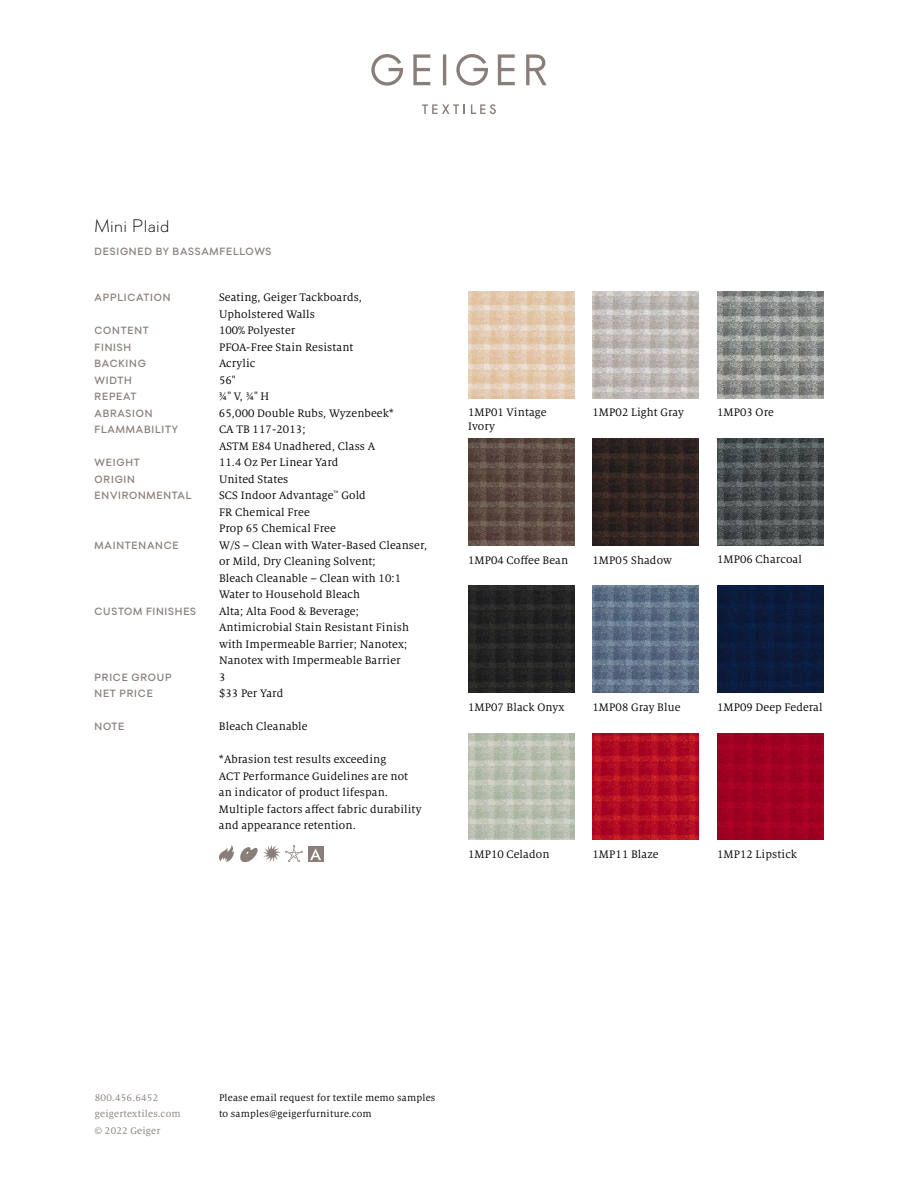
<style>
.page{position:relative;width:918px;height:1188px;background:#fff}
.page>*{position:absolute;margin:0;border:0;box-sizing:border-box;transform-origin:0 0}
.t1{font:300 18px "Soin Sans Pro";letter-spacing:.02em;color:#000}
.t2{font:12px/16.5px "Milo Serif Pro";letter-spacing:.01em;color:#000}
.t3{font:500 10.5px "Soin Sans Pro";letter-spacing:.075em;color:#897e79}
.t4{font:10.5px/16.5px "Milo Serif Pro";letter-spacing:.02em;color:#000}
.t5{font:10.5px/16.5px "Milo Serif Pro";letter-spacing:.02em;color:#897e79}
</style>
<div class="page">
<svg style="left:471px;top:104px;width:25px;height:10px"></svg>
<svg style="left:422px;top:104px;width:43px;height:10px"></svg>
<svg style="left:371px;top:54px;width:176px;height:32px"></svg>
<div style="left:308px;top:846px;width:15px;height:16px;background:#897e79"></div>
<svg style="left:310px;top:848px;width:11px;height:12px"></svg>
<svg style="left:219px;top:845px;width:15px;height:17px"></svg>
<svg style="left:240px;top:845px;width:63px;height:18px"></svg>
<img style="left:717px;top:292px;width:107px;height:106px">
<img style="left:468px;top:292px;width:106px;height:106px">
<img style="left:468px;top:439px;width:106px;height:106px">
<img style="left:592px;top:292px;width:107px;height:106px">
<img style="left:717px;top:439px;width:107px;height:106px">
<img style="left:592px;top:439px;width:107px;height:106px">
<img style="left:468px;top:586px;width:106px;height:106px">
<img style="left:468px;top:733px;width:106px;height:107px">
<img style="left:592px;top:586px;width:107px;height:106px">
<img style="left:592px;top:733px;width:107px;height:107px">
<img style="left:717px;top:586px;width:107px;height:106px">
<img style="left:717px;top:733px;width:107px;height:107px">
<h1 class="t1" style="left:94px;top:215px;width:77px">Mini Plaid</h1>
<p class="t3" style="left:95px;top:245px;width:178px">DESIGNED BY BASSAMFELLOWS</p>
<p class="t3" style="left:95px;top:291px;width:77px">APPLICATION</p>
<p class="t2" style="left:219px;top:289px;width:144px">Seating, Geiger Tackboards,<br>Upholstered Walls</p>
<p class="t3" style="left:95px;top:324px;width:56px">CONTENT</p>
<p class="t2" style="left:219px;top:322px;width:78px">100% Polyester</p>
<p class="t3" style="left:95px;top:341px;width:38px">FINISH</p>
<p class="t2" style="left:219px;top:339px;width:136px">PFOA-Free Stain Resistant</p>
<p class="t3" style="left:95px;top:357px;width:53px">BACKING</p>
<p class="t2" style="left:219px;top:355px;width:38px">Acrylic</p>
<p class="t3" style="left:95px;top:374px;width:39px">WIDTH</p>
<p class="t2" style="left:219px;top:372px;width:18px">56"</p>
<p class="t3" style="left:95px;top:390px;width:43px">REPEAT</p>
<p class="t2" style="left:219px;top:388px;width:52px">¾" V, ¾" H</p>
<p class="t3" style="left:95px;top:407px;width:60px">ABRASION</p>
<p class="t2" style="left:219px;top:405px;width:176px">65,000 Double Rubs, Wyzenbeek*</p>
<p class="t3" style="left:95px;top:423px;width:85px">FLAMMABILITY</p>
<p class="t2" style="left:219px;top:421px;width:158px">CA TB 117-2013;<br>ASTM E84 Unadhered, Class A</p>
<p class="t3" style="left:95px;top:456px;width:47px">WEIGHT</p>
<p class="t2" style="left:219px;top:454px;width:121px">11.4 Oz Per Linear Yard</p>
<p class="t3" style="left:95px;top:473px;width:42px">ORIGIN</p>
<p class="t2" style="left:219px;top:471px;width:71px">United States</p>
<p class="t3" style="left:95px;top:489px;width:99px">ENVIRONMENTAL</p>
<p class="t2" style="left:219px;top:487px;width:148px">SCS Indoor Advantage<sup>™</sup> Gold<br>FR Chemical Free<br>Prop 65 Chemical Free</p>
<p class="t3" style="left:95px;top:539px;width:86px">MAINTENANCE</p>
<p class="t2" style="left:219px;top:537px;width:210px">W/S – Clean with Water-Based Cleanser, or Mild, Dry Cleaning Solvent;<br>Bleach Cleanable – Clean with 10:1<br>Water to Household Bleach</p>
<p class="t3" style="left:95px;top:605px;width:103px">CUSTOM FINISHES</p>
<p class="t2" style="left:219px;top:603px;width:192px">Alta; Alta Food &amp; Beverage; Antimicrobial Stain Resistant Finish with Impermeable Barrier; Nanotex; Nanotex with Impermeable Barrier</p>
<p class="t3" style="left:95px;top:671px;width:79px">PRICE GROUP</p>
<p class="t2" style="left:219px;top:669px;width:8px">3</p>
<p class="t3" style="left:95px;top:687px;width:60px">NET PRICE</p>
<p class="t2" style="left:219px;top:685px;width:66px">$33 Per Yard</p>
<p class="t3" style="left:95px;top:720px;width:31px">NOTE</p>
<p class="t2" style="left:219px;top:718px;width:90px">Bleach Cleanable</p>
<p class="t2" style="left:219px;top:751px;width:204px">*Abrasion test results exceeding<br>ACT Performance Guidelines are not an indicator of product lifespan.<br>Multiple factors affect fabric durability and appearance retention.</p>
<p class="t2" style="left:468px;top:404px;width:80px">1MP01 Vintage</p>
<p class="t2" style="left:717px;top:404px;width:58px">1MP03 Ore</p>
<p class="t2" style="left:468px;top:418px;width:28px">Ivory</p>
<p class="t2" style="left:592px;top:404px;width:93px">1MP02 Light Gray</p>
<p class="t2" style="left:468px;top:552px;width:102px">1MP04 Coffee Bean</p>
<p class="t2" style="left:592px;top:552px;width:81px">1MP05 Shadow</p>
<p class="t2" style="left:717px;top:551px;width:86px">1MP06 Charcoal</p>
<p class="t2" style="left:468px;top:699px;width:98px">1MP07 Black Onyx</p>
<p class="t2" style="left:592px;top:699px;width:89px">1MP08 Gray Blue</p>
<p class="t2" style="left:717px;top:699px;width:107px">1MP09 Deep Federal</p>
<p class="t2" style="left:468px;top:846px;width:83px">1MP10 Celadon</p>
<p class="t2" style="left:592px;top:846px;width:68px">1MP11 Blaze</p>
<p class="t2" style="left:717px;top:846px;width:82px">1MP12 Lipstick</p>
<p class="t5" style="left:95px;top:1089px;width:88px">800.456.6452 geigertextiles.com © 2022 Geiger</p>
<p class="t4" style="left:219px;top:1089px;width:218px">Please email request for textile memo samples to samples@geigerfurniture.com</p>
</div>
